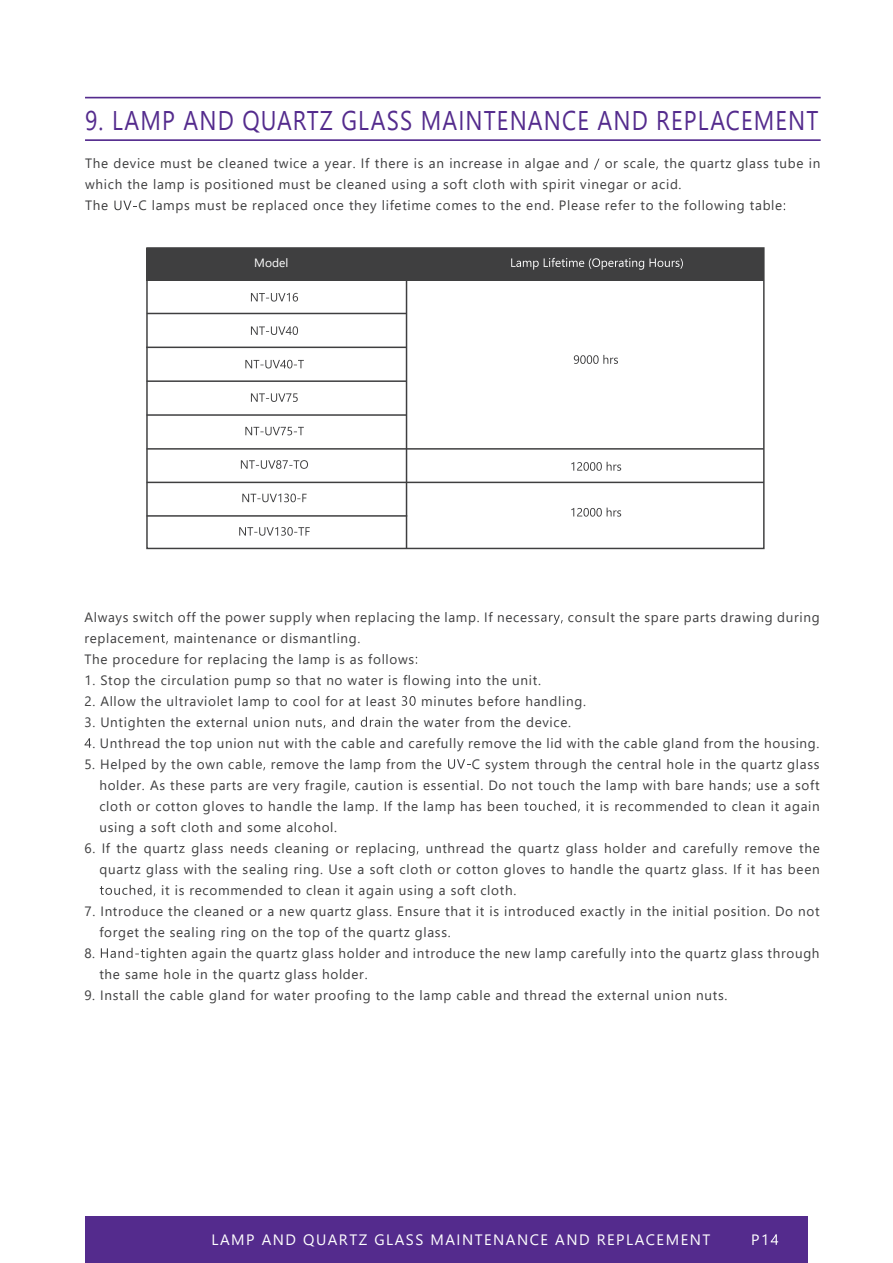
<style>
.page{position:relative;width:893px;height:1263px;background:#fff}
.page>*{position:absolute;margin:0;border:0;box-sizing:border-box;transform-origin:0 0}
.t1{font:27px "Segoe UI";letter-spacing:.05em;color:#542b8d;scale:.85 1}
.t2{font:15px "Segoe UI";letter-spacing:.1em;color:#fff}
.t3{font:13.5px/21px "Segoe UI";letter-spacing:.05em;color:#3e3e3f}
.t4{font:12px "Segoe UI";color:#fff}
</style>
<div class="page">
<div style="left:85px;top:1216px;width:723px;height:47px;background:#542b8d"></div>
<svg style="left:771px;top:1234px;width:7px;height:11px"></svg>
<svg style="left:594px;top:159px;width:5px;height:11px"></svg>
<svg style="left:649px;top:161px;width:9px;height:9px"></svg>
<svg style="left:725px;top:161px;width:6px;height:7px"></svg>
<svg style="left:114px;top:201px;width:23px;height:9px"></svg>
<svg style="left:541px;top:615px;width:22px;height:10px"></svg>
<svg style="left:145px;top:634px;width:23px;height:10px"></svg>
<svg style="left:402px;top:696px;width:14px;height:10px"></svg>
<svg style="left:324px;top:717px;width:56px;height:11px"></svg>
<svg style="left:85px;top:738px;width:6px;height:10px"></svg>
<svg style="left:256px;top:762px;width:9px;height:8px"></svg>
<svg style="left:448px;top:759px;width:22px;height:10px"></svg>
<svg style="left:776px;top:762px;width:6px;height:7px"></svg>
<svg style="left:340px;top:783px;width:9px;height:8px"></svg>
<svg style="left:524px;top:801px;width:56px;height:11px"></svg>
<svg style="left:179px;top:846px;width:6px;height:7px"></svg>
<svg style="left:400px;top:846px;width:18px;height:10px"></svg>
<svg style="left:553px;top:846px;width:6px;height:7px"></svg>
<svg style="left:135px;top:867px;width:5px;height:7px"></svg>
<svg style="left:680px;top:867px;width:6px;height:7px"></svg>
<svg style="left:100px;top:885px;width:55px;height:11px"></svg>
<svg style="left:345px;top:909px;width:6px;height:7px"></svg>
<svg style="left:404px;top:930px;width:6px;height:7px"></svg>
<svg style="left:101px;top:948px;width:44px;height:10px"></svg>
<svg style="left:292px;top:951px;width:5px;height:7px"></svg>
<svg style="left:721px;top:951px;width:5px;height:7px"></svg>
<svg style="left:274px;top:972px;width:6px;height:7px"></svg>
<hr style="left:85px;top:97px;width:736px;height:1px;background:#542b8d">
<hr style="left:85px;top:139px;width:736px;height:2px;background:#542b8d">
<hr style="left:147px;top:313px;width:260px;height:1px;background:#3f3f40">
<hr style="left:146px;top:347px;width:261px;height:1px;background:#3f3f40">
<hr style="left:147px;top:380px;width:260px;height:2px;background:#3f3f40">
<hr style="left:147px;top:414px;width:259px;height:2px;background:#3f3f40">
<hr style="left:147px;top:448px;width:617px;height:2px;background:#3f3f40">
<hr style="left:147px;top:482px;width:617px;height:1px;background:#3f3f40">
<hr style="left:147px;top:515px;width:260px;height:2px;background:#3f3f40">
<hr style="left:406px;top:248px;width:1px;height:300px;background:#3f3f40">
<svg style="left:574px;top:355px;width:44px;height:9px"></svg>
<svg style="left:571px;top:508px;width:50px;height:9px"></svg>
<svg style="left:571px;top:462px;width:50px;height:9px"></svg>
<svg style="left:251px;top:293px;width:47px;height:9px"></svg>
<svg style="left:251px;top:326px;width:47px;height:9px"></svg>
<svg style="left:245px;top:360px;width:59px;height:8px"></svg>
<svg style="left:251px;top:393px;width:47px;height:9px"></svg>
<svg style="left:245px;top:427px;width:59px;height:8px"></svg>
<svg style="left:241px;top:460px;width:67px;height:9px"></svg>
<svg style="left:242px;top:493px;width:65px;height:9px"></svg>
<svg style="left:239px;top:527px;width:71px;height:9px"></svg>
<div style="left:146px;top:248px;width:618px;height:33px;background:#3f3f40"></div>
<svg style="left:511px;top:258px;width:172px;height:12px"></svg>
<h1 class="t1" style="left:85px;top:94px;width:864px">9. LAMP AND QUARTZ GLASS MAINTENANCE AND REPLACEMENT</h1>
<p class="t3" style="left:85px;top:152px;width:737px">The device must be cleaned twice a year. If there is an increase in algae and or scal the quart glass tube in which the lamp is positioned must be cleaned using a soft cloth with spirit vinegar or acid.<br>The</p>
<p class="t3" style="left:138px;top:194px;width:645px">C lamps must be replaced once they lifetime comes to the end. Please refer to the following table</p>
<p class="t4" style="left:254px;top:251px;width:36px">Model</p>
<p class="t3" style="left:84px;top:605px;width:457px">Always switch off the power supply when replacing the lamp. If necess</p>
<p class="t3" style="left:568px;top:605px;width:253px">consult the spare parts drawing during</p>
<p class="t3" style="left:84px;top:626px;width:61px">replacem</p>
<p class="t3" style="left:84px;top:626px;width:331px;text-indent:89px">maintenance or dismantling.<br>The procedure for replacing the lamp is as follows</p>
<p class="t3" style="left:84px;top:668px;width:458px">1. Stop the circulation pump so that no water is flowing into the unit.</p>
<p class="t3" style="left:84px;top:689px;width:313px">2. Allow the ultraviolet lamp to cool for at least</p>
<p class="t3" style="left:421px;top:689px;width:166px">minutes before handling.</p>
<p class="t3" style="left:84px;top:710px;width:240px">3. Untighten the external union nuts</p>
<p class="t3" style="left:92px;top:710px;width:729px;text-indent:289px">in the water from the device.<br>. Unthread the top union nut with the cable and carefully remove the lid with the cable gland from the housing.</p>
<p class="t3" style="left:84px;top:752px;width:359px">5. Helped by the own cabl remove the lamp from the</p>
<p class="t3" style="left:99px;top:752px;width:722px;text-align:justify;text-indent:373px">C system through the central hole in the quart glass holder. As these parts are very fragil caution is essential. Do not touch the lamp with bare hands use a soft cloth or cotton gloves to handle the lamp. If the lamp has been</p>
<p class="t3" style="left:586px;top:794px;width:235px">it is recommended to clean it again</p>
<p class="t3" style="left:99px;top:815px;width:239px">using a soft cloth and some alcohol.</p>
<p class="t3" style="left:84px;top:836px;width:316px">6. If the quart glass needs cleaning or replaci</p>
<p class="t3" style="left:426px;top:836px;width:395px">unthread the quart glass holder and carefully remove the</p>
<p class="t3" style="left:99px;top:857px;width:722px">quart glass with the sealing ring. Use a soft cloth or cotton gloves to handle the quart glass. If it has been</p>
<p class="t3" style="left:161px;top:878px;width:357px">it is recommended to clean it again using a soft cloth.</p>
<p class="t3" style="left:85px;top:899px;width:737px">7. Introduce the cleaned or a new quart glass. Ensure that it is introduced exactly in the initial position. Do not</p>
<p class="t3" style="left:99px;top:920px;width:353px">forget the sealing ring on the top of the quart glass.</p>
<p class="t3" style="left:84px;top:941px;width:12px">8.</p>
<p class="t3" style="left:99px;top:941px;width:722px;text-indent:46px">ighten again the quart glass holder and introduce the new lamp carefully into the quart glass through the same hole in the quart glass holder.</p>
<p class="t3" style="left:84px;top:983px;width:644px">9. Install the cable gland for water proofing to the lamp cable and thread the external union nuts.</p>
<p class="t2" style="left:212px;top:1225px;width:500px">LAMP AND QUARTZ GLASS MAINTENANCE AND REPLACEMENT</p>
<p class="t2" style="left:751px;top:1225px;width:19px">P1</p>
</div>
